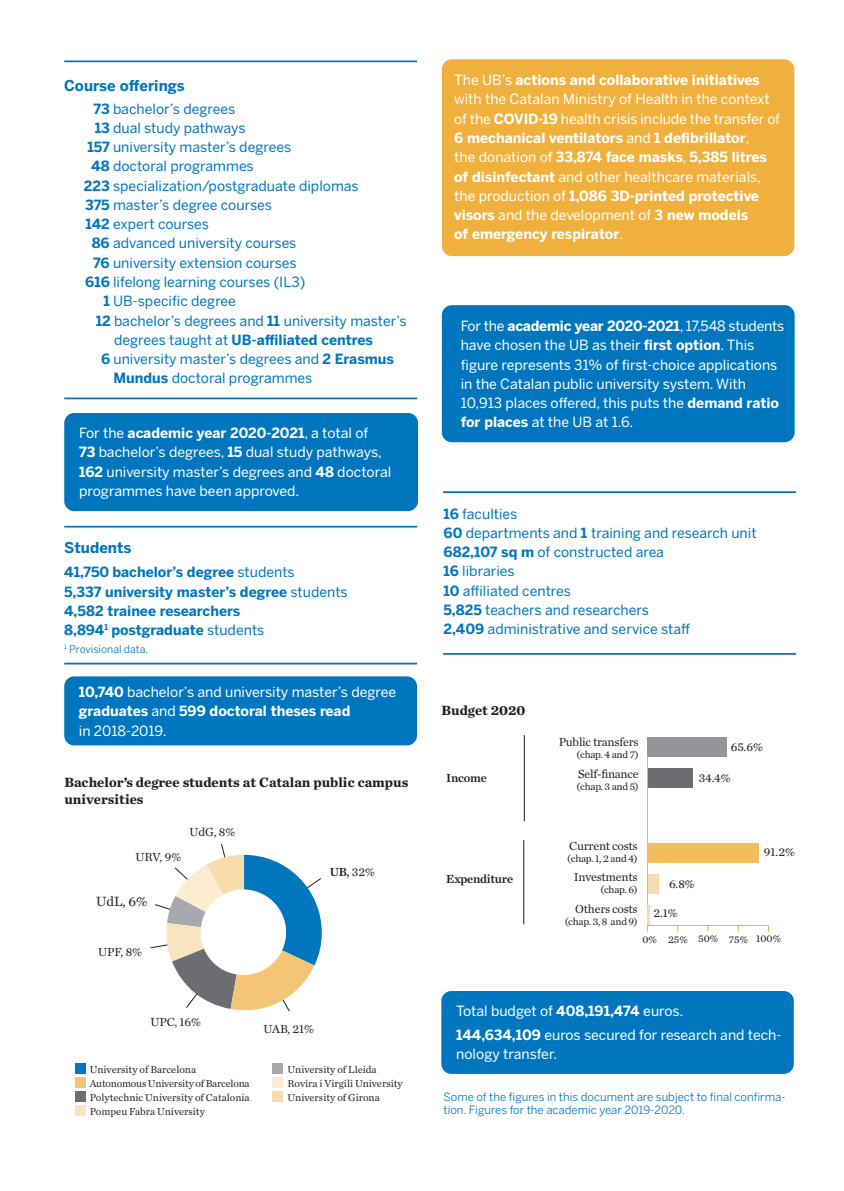
<style>
.page{position:relative;width:844px;height:1191px;background:#fff}
.page>*{position:absolute;margin:0;border:0;box-sizing:border-box;transform-origin:0 0}
.t1{font:700 14.88px "Benton Sans";color:#0076be}
.t2{font:14px/19.2px "Benton Sans";color:#fff}
.t3{font:14px/19.2px "Benton Sans";color:#0076be}
.t4{font:700 14px/19.2px "Benton Sans";color:#fff}
.t5{font:700 14px/19.2px "Benton Sans";color:#0076be}
.t6{font:700 14px/17.5px "Chronicle Text G1";color:#231f20}
.t7{font:14px "Chronicle Text G1";color:#231f20}
.t8{font:12.25px "Chronicle Text G1";letter-spacing:-.02em;color:#231f20}
.t9{font:12.25px "Chronicle Text G1 Semi";letter-spacing:-.02em;color:#231f20}
.t10{font:11.38px/13.7px "Benton Sans";color:#0076be}
.t11{font:10.5px/14px "Chronicle Text G1";color:#231f20}
.t12{font:10.5px "Benton Sans";color:#0076be}
.s1{font-weight:700}
.s2{font-weight:400}
.s3{font-family:"Chronicle Text G1"}
</style>
<div class="page">
<div style="left:64px;top:413px;width:354px;height:98px;background:#0076be;border-radius:10px"></div>
<hr style="left:443px;top:491px;width:352px;height:2px;background:#0076be">
<hr style="left:443px;top:653px;width:352px;height:2px;background:#0076be">
<div style="left:64px;top:676px;width:353px;height:69px;background:#0076be;border-radius:10px"></div>
<hr style="left:64px;top:526px;width:353px;height:1px;background:#0076be">
<hr style="left:64px;top:662px;width:353px;height:2px;background:#0076be">
<hr style="left:64px;top:60px;width:353px;height:2px;background:#0076be">
<hr style="left:64px;top:397px;width:353px;height:2px;background:#0076be">
<hr style="left:843px;top:888px;width:1px;height:303px;background:#dcdddf">
<div style="left:441px;top:305px;width:353px;height:137px;background:#0076be;border-radius:10px"></div>
<div style="left:441px;top:991px;width:352px;height:83px;background:#0076be;border-radius:10px"></div>
<svg style="left:647px;top:737px;width:122px;height:194px"></svg>
<hr style="left:524px;top:735px;width:1px;height:86px;background:#231f20">
<hr style="left:523px;top:840px;width:1px;height:84px;background:#231f20">
<div style="left:647px;top:768px;width:45px;height:20px;background:#6c6d70"></div>
<div style="left:441px;top:59px;width:353px;height:197px;background:#f0b03e;border-radius:10px"></div>
<div style="left:272px;top:1063px;width:10px;height:10px;background:#a8a9ad"></div>
<div style="left:272px;top:1091px;width:10px;height:10px;background:#fadbac"></div>
<div style="left:272px;top:1077px;width:10px;height:11px;background:#fbecd2"></div>
<div style="left:75px;top:1063px;width:10px;height:10px;background:#0076be"></div>
<div style="left:75px;top:1077px;width:10px;height:10px;background:#f5c577"></div>
<div style="left:75px;top:1091px;width:10px;height:10px;background:#6c6d70"></div>
<div style="left:75px;top:1105px;width:10px;height:10px;background:#fae4bf"></div>
<svg style="left:150px;top:843px;width:171px;height:169px"></svg>
<div style="left:200px;top:889px;width:86px;height:86px;background:#fff;border-radius:50%"></div>
<p class="t1" style="left:64px;top:77px;width:122px">Course offerings</p>
<p class="t3" style="left:93px;top:99px;width:143px"><span class="s1">73</span> bachelor’s degrees</p>
<p class="t3" style="left:95px;top:118px;width:152px"><span class="s1">13</span> dual study pathways</p>
<p class="t3" style="left:87px;top:137px;width:205px"><span class="s1">157</span> university master’s degrees</p>
<p class="t3" style="left:91px;top:156px;width:164px"><span class="s1">48</span> doctoral programmes</p>
<p class="t3" style="left:84px;top:176px;width:276px"><span class="s1">223</span> specialization/postgraduate diplomas</p>
<p class="t3" style="left:85px;top:195px;width:188px"><span class="s1">375</span> master’s degree courses</p>
<p class="t3" style="left:85px;top:214px;width:125px"><span class="s1">142</span> expert courses</p>
<p class="t3" style="left:92px;top:233px;width:206px"><span class="s1">86</span> advanced university courses</p>
<p class="t3" style="left:93px;top:253px;width:205px"><span class="s1">76</span> university extension courses</p>
<p class="t3" style="left:85px;top:272px;width:221px"><span class="s1">616</span> lifelong learning courses (IL3)</p>
<p class="t3" style="left:103px;top:291px;width:134px"><span class="s1">1</span> UB-specific degree</p>
<p class="t3" style="left:96px;top:310px;width:312px"><span class="s1">12</span> bachelor’s degrees and <span class="s1">11</span> university master’s</p>
<p class="t5" style="left:114px;top:330px;width:260px"><span class="s2">degrees taught at</span> UB-affiliated centres</p>
<p class="t3" style="left:101px;top:349px;width:294px"><span class="s1">6</span> university master’s degrees and <span class="s1">2 Erasmus</span></p>
<p class="t3" style="left:113px;top:368px;width:200px"><span class="s1">Mundus</span> doctoral programmes</p>
<p class="t2" style="left:79px;top:423px;width:313px">For the <span class="s1">academic year 2020-2021</span>, a total of<br><span class="s1">73</span> bachelor’s degrees, <span class="s1">15</span> dual study pathways, <span class="s1">162</span> university master’s degrees and <span class="s1">48</span> doctoral programmes have been approved.</p>
<p class="t1" style="left:64px;top:538px;width:69px">Students</p>
<p class="t5" style="left:64px;top:562px;width:285px">41,750 bachelor’s degree <span class="s2">students<br></span>5,337 university master’s degree <span class="s2">students </span>4,582 trainee researchers<br>8,894<sup>1</sup> postgraduate <span class="s2">students</span></p>
<p class="t12" style="left:64px;top:642px;width:86px"><sup>1</sup> Provisional data.</p>
<p class="t2" style="left:79px;top:682px;width:319px"><span class="s1">10,740</span> bachelor’s and university master’s degree <span class="s1">graduates</span> and <span class="s1">599 doctoral theses read<br></span>in 2018-2019.</p>
<p class="t6" style="left:64px;top:772px;width:345px">Bachelor’s degree students at Catalan public campus universities</p>
<p class="t8" style="left:135px;top:847px;width:47px">URV, 9%</p>
<p class="t7" style="left:96px;top:890px;width:53px">UdL, 6%</p>
<p class="t8" style="left:189px;top:822px;width:47px">UdG, 8%</p>
<p class="t8" style="left:98px;top:942px;width:45px">UPF, 8%</p>
<p class="t9" style="left:329px;top:862px;width:47px">UB, <span class="s3">32%</span></p>
<p class="t8" style="left:150px;top:1012px;width:52px">UPC, 16%</p>
<p class="t11" style="left:90px;top:1061px;width:161px">University of Barcelona<br>Autonomous University of Barcelona<br>Polytechnic University of Catalonia<br>Pompeu Fabra University</p>
<p class="t8" style="left:263px;top:1020px;width:52px">UAB, 21%</p>
<p class="t11" style="left:287px;top:1061px;width:117px">University of Lleida<br>Rovira i Virgili University<br>University of Girona</p>
<p class="t4" style="left:454px;top:70px;width:327px"><span class="s2">The UB’s</span> actions and collaborative initiatives <span class="s2">with the Catalan Ministry of Health in the context of the</span> COVID-19 <span class="s2">health crisis include the transfer of </span>6 mechanical ventilators <span class="s2">and</span> 1 defibrillator<span class="s2">,<br>the donation of</span> 33,874 face masks<span class="s2">,</span> 5,385 litres of disinfectant <span class="s2">and other healthcare materials, the production of</span> 1,086 3D-printed protective visors <span class="s2">and the development of</span> 3 new models<br>of emergency respirator<span class="s2">.</span></p>
<p class="t2" style="left:460px;top:316px;width:325px">For the <span class="s1">academic year 2020-2021</span>, 17,548 students have chosen the UB as their <span class="s1">first option</span>. This figure represents 31% of first-choice applications in the Catalan public university system. With 10,913 places offered, this puts the <span class="s1">demand ratio for places</span> at the UB at 1.6.</p>
<p class="t3" style="left:443px;top:503px;width:314px"><span class="s1">16</span> faculties<br><span class="s1">60</span> departments and <span class="s1">1</span> training and research unit<br><span class="s1">682,107 sq m</span> of constructed area<br><span class="s1">16</span> libraries<br><span class="s1">10</span> affiliated centres<br><span class="s1">5,825</span> teachers and researchers<br><span class="s1">2,409</span> administrative and service staff</p>
<p class="t6" style="left:441px;top:700px;width:85px">Budget 2020</p>
<p class="t9" style="left:446px;top:768px;width:42px">Income</p>
<p class="t9" style="left:446px;top:869px;width:68px">Expenditure</p>
<p class="t8" style="left:558px;top:733px;width:81px">Public transfers</p>
<p class="t11" style="left:576px;top:747px;width:64px">(chap. 4 and 7)</p>
<p class="t8" style="left:578px;top:764px;width:62px">Self-finance</p>
<p class="t11" style="left:576px;top:779px;width:64px">(chap. 3 and 5)</p>
<p class="t8" style="left:730px;top:737px;width:34px">65.6%</p>
<p class="t8" style="left:698px;top:769px;width:34px">34.4%</p>
<p class="t8" style="left:569px;top:836px;width:70px">Current costs</p>
<p class="t11" style="left:567px;top:850px;width:72px">(chap. 1, 2 and 4)</p>
<p class="t8" style="left:573px;top:867px;width:65px">Investments</p>
<p class="t11" style="left:600px;top:882px;width:39px">(chap. 6)</p>
<p class="t8" style="left:575px;top:899px;width:64px">Others costs</p>
<p class="t11" style="left:564px;top:913px;width:75px">(chap. 3, 8 and 9)</p>
<p class="t8" style="left:669px;top:874px;width:27px">6.8%</p>
<p class="t8" style="left:653px;top:903px;width:26px">2.1%</p>
<p class="t8" style="left:763px;top:842px;width:33px">91.2%</p>
<p class="t11" style="left:642px;top:931px;width:140px">0% 25% 50% 75% 100%</p>
<p class="t2" style="left:456px;top:998px;width:327px;line-height:24.2px">Total budget of <span class="s1">408,191,474</span> euros.<br><span class="s1">144,634,109</span> euros secured for research and tech-</p>
<p class="t2" style="left:456px;top:1044px;width:102px">nology transfer.</p>
<p class="t10" style="left:443px;top:1089px;width:343px">Some of the figures in this document are subject to final confirma&shy;tion. Figures for the academic year 2019-2020.</p>
</div>
